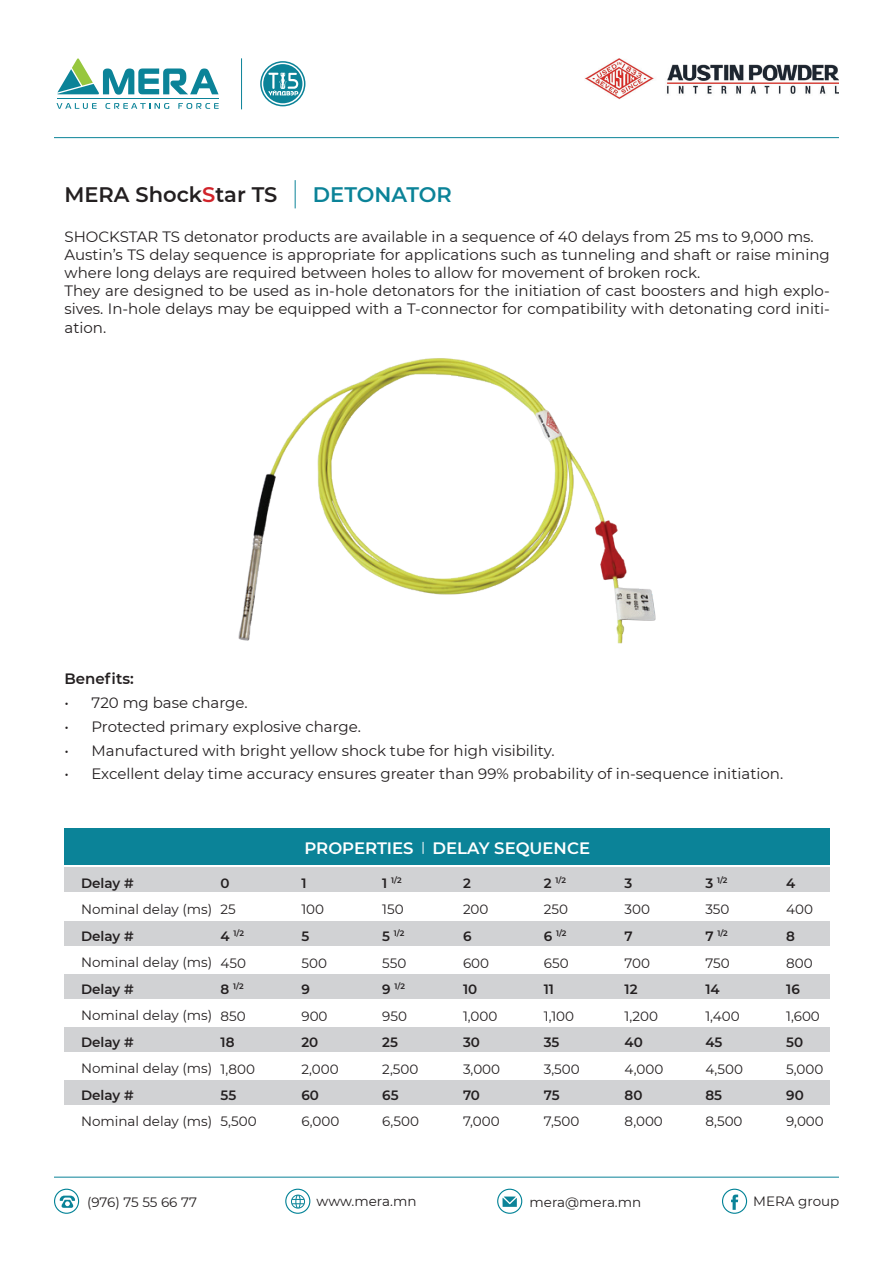
<style>
.page{position:relative;width:893px;height:1263px;background:#fff}
.page>*{position:absolute;margin:0;border:0;box-sizing:border-box;transform-origin:0 0}
.t1{font:600 21px "Montserrat";color:#231f20}
.t2{font:600 21px "Montserrat";color:#0b8398}
.t3{font:600 16.5px "Montserrat";color:#fff}
.t4{font:15px/18px "Montserrat";color:#231f20}
.t5{font:600 15px "Montserrat";color:#231f20}
.Regular_9{font:13.5px "Montserrat";color:#231f20}
.Semi_bold_9{font:600 13.5px "Montserrat";color:#231f20}
.Semi_bold_9-2{font:600 7.8px "Montserrat";color:#231f20}
.s1{color:#d1232a}
.s2{font-size:13.5px}
</style>
<div class="page">
<img style="left:585px;top:58px;width:253px;height:41px">
<svg style="left:260px;top:61px;width:45px;height:45px"></svg>
<hr style="left:241px;top:58px;width:1px;height:51px;background:#0b8398">
<hr style="left:54px;top:137px;width:785px;height:1px;background:#0b8398">
<svg style="left:57px;top:58px;width:162px;height:37px"></svg>
<svg style="left:57px;top:103px;width:40px;height:6px"></svg>
<svg style="left:105px;top:103px;width:64px;height:6px"></svg>
<svg style="left:178px;top:103px;width:41px;height:6px"></svg>
<hr style="left:57px;top:98px;width:162px;height:1px;background:#0b8398">
<svg style="left:59px;top:1195px;width:16px;height:13px"></svg>
<svg style="left:502px;top:1196px;width:15px;height:11px"></svg>
<svg style="left:291px;top:1194px;width:14px;height:14px"></svg>
<svg style="left:731px;top:1194px;width:7px;height:16px"></svg>
<hr style="left:54px;top:1177px;width:785px;height:1px;background:#0b8398">
<div style="left:722px;top:1189px;width:25px;height:25px;border:1px solid #008296;border-radius:50%"></div>
<div style="left:497px;top:1189px;width:25px;height:25px;border:1px solid #008296;border-radius:50%"></div>
<div style="left:285px;top:1189px;width:25px;height:25px;border:1px solid #008296;border-radius:50%"></div>
<div style="left:54px;top:1189px;width:25px;height:25px;border:1px solid #008296;border-radius:50%"></div>
<svg style="left:295px;top:180px;width:1px;height:28px"></svg>
<img style="left:238px;top:358px;width:418px;height:286px">
<div style="left:65px;top:828px;width:765px;height:36px;background:#0b8398"></div>
<div style="left:64px;top:867px;width:766px;height:25px;background:#d1d2d4"></div>
<div style="left:64px;top:921px;width:766px;height:24px;background:#d1d2d4"></div>
<div style="left:64px;top:974px;width:766px;height:24px;background:#d1d2d4"></div>
<div style="left:64px;top:1027px;width:766px;height:25px;background:#d1d2d4"></div>
<div style="left:64px;top:1079px;width:766px;height:25px;background:#d1d2d4"></div>
<svg style="left:423px;top:842px;width:1px;height:12px"></svg>
<p class="t1" style="left:64px;top:180px;width:214px">MERA Shock<span class="s1">S</span>tar TS</p>
<p class="t2" style="left:313px;top:180px;width:140px">DETONATOR</p>
<p class="t4" style="left:64px;top:227px;width:751px">SHOCKSTAR TS detonator products are available in a sequence of 40 delays from 25 ms to 9,000 ms.</p>
<p class="t4" style="left:64px;top:245px;width:767px">Austin’s TS delay sequence is appropriate for applications such as tunneling and shaft or raise mining where long delays are required between holes to allow for movement of broken rock.</p>
<p class="t4" style="left:64px;top:281px;width:767px">They are designed to be used as in-hole detonators for the initiation of cast boosters and high explo&shy;sives. In-hole delays may be equipped with a T-connector for compatibility with detonating cord initi-</p>
<p class="t4" style="left:64px;top:318px;width:43px">ation.</p>
<p class="t5" style="left:64px;top:668px;width:71px">Benefits:</p>
<p class="t4" style="left:64px;top:693px;width:185px">• 720 mg base charge.</p>
<p class="t4" style="left:64px;top:717px;width:298px">• Protected primary explosive charge.</p>
<p class="t4" style="left:64px;top:741px;width:492px">• Manufactured with bright yellow shock tube for high visibility.</p>
<p class="t4" style="left:64px;top:764px;width:720px">• Excellent delay time accuracy ensures greater than 99% probability of in-sequence initiation.</p>
<p class="t3" style="left:304px;top:836px;width:287px">PROPERTIES DELAY SEQUENCE</p>
<p class="Semi_bold_9" style="left:81px;top:873px;width:54px">Delay #</p>
<p class="Semi_bold_9" style="left:221px;top:873px;width:11px">0</p>
<p class="Semi_bold_9" style="left:301px;top:873px;width:7px">1</p>
<p class="Semi_bold_9-2" style="left:382px;top:875px;width:21px"><span class="s2">1</span> 1/2</p>
<p class="Semi_bold_9" style="left:463px;top:873px;width:9px">2</p>
<p class="Semi_bold_9-2" style="left:544px;top:875px;width:24px"><span class="s2">2</span> 1/2</p>
<p class="Semi_bold_9" style="left:625px;top:873px;width:9px">3</p>
<p class="Semi_bold_9-2" style="left:705px;top:875px;width:24px"><span class="s2">3</span> 1/2</p>
<p class="Semi_bold_9" style="left:786px;top:873px;width:11px">4</p>
<p class="Regular_9" style="left:81px;top:900px;width:133px">Nominal delay (ms)</p>
<p class="Regular_9" style="left:221px;top:900px;width:17px">25</p>
<p class="Regular_9" style="left:301px;top:900px;width:24px">100</p>
<p class="Regular_9" style="left:382px;top:900px;width:23px">150</p>
<p class="Regular_9" style="left:463px;top:900px;width:27px">200</p>
<p class="Regular_9" style="left:544px;top:900px;width:26px">250</p>
<p class="Regular_9" style="left:625px;top:900px;width:27px">300</p>
<p class="Regular_9" style="left:705px;top:900px;width:26px">350</p>
<p class="Regular_9" style="left:786px;top:900px;width:28px">400</p>
<p class="Semi_bold_9" style="left:81px;top:926px;width:54px">Delay #</p>
<p class="Semi_bold_9-2" style="left:221px;top:928px;width:25px"><span class="s2">4</span> 1/2</p>
<p class="Semi_bold_9" style="left:301px;top:926px;width:9px">5</p>
<p class="Semi_bold_9-2" style="left:382px;top:928px;width:24px"><span class="s2">5</span> 1/2</p>
<p class="Semi_bold_9" style="left:463px;top:926px;width:10px">6</p>
<p class="Semi_bold_9-2" style="left:544px;top:928px;width:24px"><span class="s2">6</span> 1/2</p>
<p class="Semi_bold_9" style="left:625px;top:926px;width:10px">7</p>
<p class="Semi_bold_9-2" style="left:705px;top:928px;width:24px"><span class="s2">7</span> 1/2</p>
<p class="Semi_bold_9" style="left:786px;top:926px;width:10px">8</p>
<p class="Regular_9" style="left:81px;top:953px;width:133px">Nominal delay (ms)</p>
<p class="Regular_9" style="left:221px;top:953px;width:27px">450</p>
<p class="Regular_9" style="left:301px;top:953px;width:27px">500</p>
<p class="Regular_9" style="left:382px;top:953px;width:26px">550</p>
<p class="Regular_9" style="left:463px;top:953px;width:28px">600</p>
<p class="Regular_9" style="left:544px;top:953px;width:26px">650</p>
<p class="Regular_9" style="left:625px;top:953px;width:27px">700</p>
<p class="Regular_9" style="left:705px;top:953px;width:26px">750</p>
<p class="Regular_9" style="left:786px;top:953px;width:28px">800</p>
<p class="Semi_bold_9" style="left:81px;top:979px;width:54px">Delay #</p>
<p class="Semi_bold_9-2" style="left:221px;top:981px;width:25px"><span class="s2">8</span> 1/2</p>
<p class="Semi_bold_9" style="left:301px;top:979px;width:10px">9</p>
<p class="Semi_bold_9-2" style="left:382px;top:981px;width:24px"><span class="s2">9</span> 1/2</p>
<p class="Semi_bold_9" style="left:463px;top:979px;width:16px">10</p>
<p class="Semi_bold_9" style="left:544px;top:979px;width:12px">11</p>
<p class="Semi_bold_9" style="left:625px;top:979px;width:15px">12</p>
<p class="Semi_bold_9" style="left:705px;top:979px;width:16px">14</p>
<p class="Semi_bold_9" style="left:786px;top:979px;width:15px">16</p>
<p class="Regular_9" style="left:81px;top:1006px;width:133px">Nominal delay (ms)</p>
<p class="Regular_9" style="left:221px;top:1007px;width:27px">850</p>
<p class="Regular_9" style="left:301px;top:1007px;width:28px">900</p>
<p class="Regular_9" style="left:382px;top:1007px;width:26px">950</p>
<p class="Regular_9" style="left:463px;top:1007px;width:36px">1,000</p>
<p class="Regular_9" style="left:544px;top:1007px;width:32px">1,100</p>
<p class="Regular_9" style="left:625px;top:1007px;width:35px">1,200</p>
<p class="Regular_9" style="left:705px;top:1007px;width:36px">1,400</p>
<p class="Regular_9" style="left:786px;top:1007px;width:35px">1,600</p>
<p class="Semi_bold_9" style="left:81px;top:1032px;width:54px">Delay #</p>
<p class="Semi_bold_9" style="left:81px;top:1085px;width:54px">Delay #</p>
<p class="Regular_9" style="left:81px;top:1059px;width:133px">Nominal delay (ms)</p>
<p class="Regular_9" style="left:81px;top:1112px;width:133px">Nominal delay (ms)</p>
<p class="Semi_bold_9" style="left:221px;top:1032px;width:15px">18</p>
<p class="Regular_9" style="left:221px;top:1060px;width:36px">1,800</p>
<p class="Semi_bold_9" style="left:221px;top:1085px;width:17px">55</p>
<p class="Regular_9" style="left:221px;top:1112px;width:38px">5,500</p>
<p class="Semi_bold_9" style="left:301px;top:1032px;width:18px">20</p>
<p class="Semi_bold_9" style="left:382px;top:1032px;width:17px">25</p>
<p class="Semi_bold_9" style="left:463px;top:1032px;width:18px">30</p>
<p class="Semi_bold_9" style="left:544px;top:1032px;width:17px">35</p>
<p class="Regular_9" style="left:301px;top:1060px;width:39px">2,000</p>
<p class="Regular_9" style="left:382px;top:1060px;width:38px">2,500</p>
<p class="Regular_9" style="left:463px;top:1060px;width:39px">3,000</p>
<p class="Regular_9" style="left:544px;top:1060px;width:37px">3,500</p>
<p class="Semi_bold_9" style="left:301px;top:1085px;width:19px">60</p>
<p class="Semi_bold_9" style="left:382px;top:1085px;width:18px">65</p>
<p class="Semi_bold_9" style="left:463px;top:1085px;width:19px">70</p>
<p class="Semi_bold_9" style="left:544px;top:1085px;width:17px">75</p>
<p class="Regular_9" style="left:301px;top:1112px;width:39px">6,000</p>
<p class="Regular_9" style="left:382px;top:1112px;width:38px">6,500</p>
<p class="Regular_9" style="left:463px;top:1112px;width:38px">7,000</p>
<p class="Regular_9" style="left:544px;top:1112px;width:37px">7,500</p>
<p class="Semi_bold_9" style="left:625px;top:1032px;width:20px">40</p>
<p class="Semi_bold_9" style="left:705px;top:1032px;width:19px">45</p>
<p class="Semi_bold_9" style="left:786px;top:1032px;width:18px">50</p>
<p class="Regular_9" style="left:625px;top:1060px;width:40px">4,000</p>
<p class="Regular_9" style="left:705px;top:1060px;width:39px">4,500</p>
<p class="Regular_9" style="left:786px;top:1060px;width:39px">5,000</p>
<p class="Semi_bold_9" style="left:625px;top:1085px;width:19px">80</p>
<p class="Semi_bold_9" style="left:705px;top:1085px;width:18px">85</p>
<p class="Semi_bold_9" style="left:786px;top:1085px;width:19px">90</p>
<p class="Regular_9" style="left:625px;top:1112px;width:40px">8,000</p>
<p class="Regular_9" style="left:705px;top:1112px;width:39px">8,500</p>
<p class="Regular_9" style="left:786px;top:1112px;width:39px">9,000</p>
<p class="Regular_9" style="left:87px;top:1192px;width:111px">(976) 75 55 66 77</p>
<p class="Regular_9" style="left:317px;top:1191px;width:101px">www.mera.mn</p>
<p class="Regular_9" style="left:529px;top:1192px;width:113px">mera@mera.mn</p>
<p class="Regular_9" style="left:753px;top:1192px;width:88px">MERA group</p>
</div>
